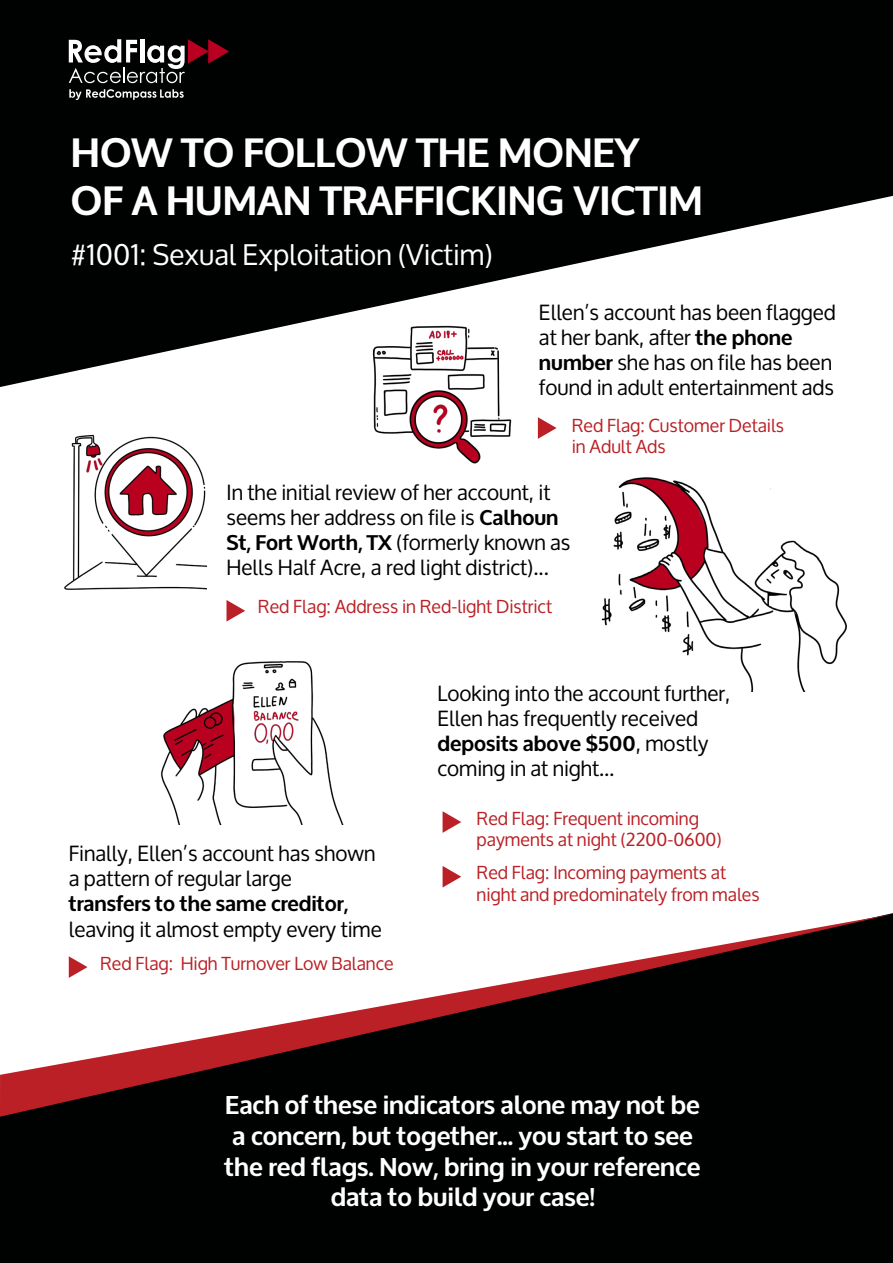
<style>
.page{position:relative;width:893px;height:1263px;background:#fff}
.page>*{position:absolute;margin:0;border:0;box-sizing:border-box;transform-origin:0 0}
.t1{font:700 40.5px/48.6px "Oxygen";color:#fff}
.t2{font:28.5px "Oxygen";color:#fff}
.t3{font:700 25.5px/30.6px "Oxygen";color:#fff;text-align:center}
.t4{font:21px/25.2px "Oxygen";color:#000}
.t5{font:700 21px "Oxygen";color:#000}
.t6{font:18px/21.6px "Oxygen";color:#ba2025}
.s1{font-weight:700}
</style>
<div class="page">
<svg style="left:0;top:0;width:893px;height:387px;fill:#000101"></svg>
<div style="left:0;top:913px;width:893px;height:350px;background:#000101"></div>
<svg style="left:226px;top:600px;width:19px;height:22px"></svg>
<svg style="left:545px;top:421px;width:12px;height:14px"></svg>
<svg style="left:443px;top:811px;width:18px;height:22px"></svg>
<svg style="left:443px;top:866px;width:18px;height:21px"></svg>
<svg style="left:0;top:914px;width:893px;height:203px"></svg>
<svg style="left:69px;top:39px;width:160px;height:44px"></svg>
<svg style="left:69px;top:89px;width:115px;height:11px"></svg>
<img style="left:353px;top:298px;width:192px;height:166px">
<img style="left:601px;top:477px;width:246px;height:215px">
<img style="left:64px;top:434px;width:143px;height:156px">
<img style="left:160px;top:661px;width:183px;height:163px">
<h1 class="t1" style="left:71px;top:129px;width:633px">HOW TO FOLLOW THE MONEY<br>OF A HUMAN TRAFFICKING VICTIM</h1>
<h2 class="t2" style="left:71px;top:239px;width:423px">#1001: Sexual Exploitation (Victim)</h2>
<p class="t4" style="left:539px;top:300px;width:298px">Ellen’s account has been flagged at her bank, after <span class="s1">the phone number</span> she has on file has been found in adult entertainment ads</p>
<p class="t6" style="left:572px;top:414px;width:214px">Red Flag: Customer Details in Adult Ads</p>
<p class="t4" style="left:226px;top:480px;width:346px">In the initial review of her account, it seems her address on file is <span class="s1">Calhoun St, Fort Worth, TX</span> (formerly known as Hells Half Acre, a red light district)...</p>
<p class="t6" style="left:258px;top:596px;width:296px">Red Flag: Address in Red-light District</p>
<p class="t4" style="left:69px;top:841px;width:308px">Finally, Ellen’s account has shown a pattern of regular large</p>
<p class="t5" style="left:69px;top:891px;width:281px">transfers to the same creditor,</p>
<p class="t4" style="left:69px;top:917px;width:315px">leaving it almost empty every time</p>
<p class="t6" style="left:100px;top:953px;width:295px">Red Flag: High Turnover Low Balance</p>
<p class="t4" style="left:437px;top:681px;width:295px">Looking into the account further,<br>Ellen has frequently received <span class="s1">deposits above $500</span>, mostly coming in at night…</p>
<p class="t6" style="left:477px;top:807px;width:247px">Red Flag: Frequent incoming payments at night (2200-0600)</p>
<p class="t6" style="left:477px;top:862px;width:284px">Red Flag: Incoming payments at night and predominately from males</p>
<p class="t3" style="left:225px;top:1091px;width:477px">Each of these indicators alone may not be a concern, but together... you start to see the red flags. Now, bring in your reference data to build your case!</p>
</div>
